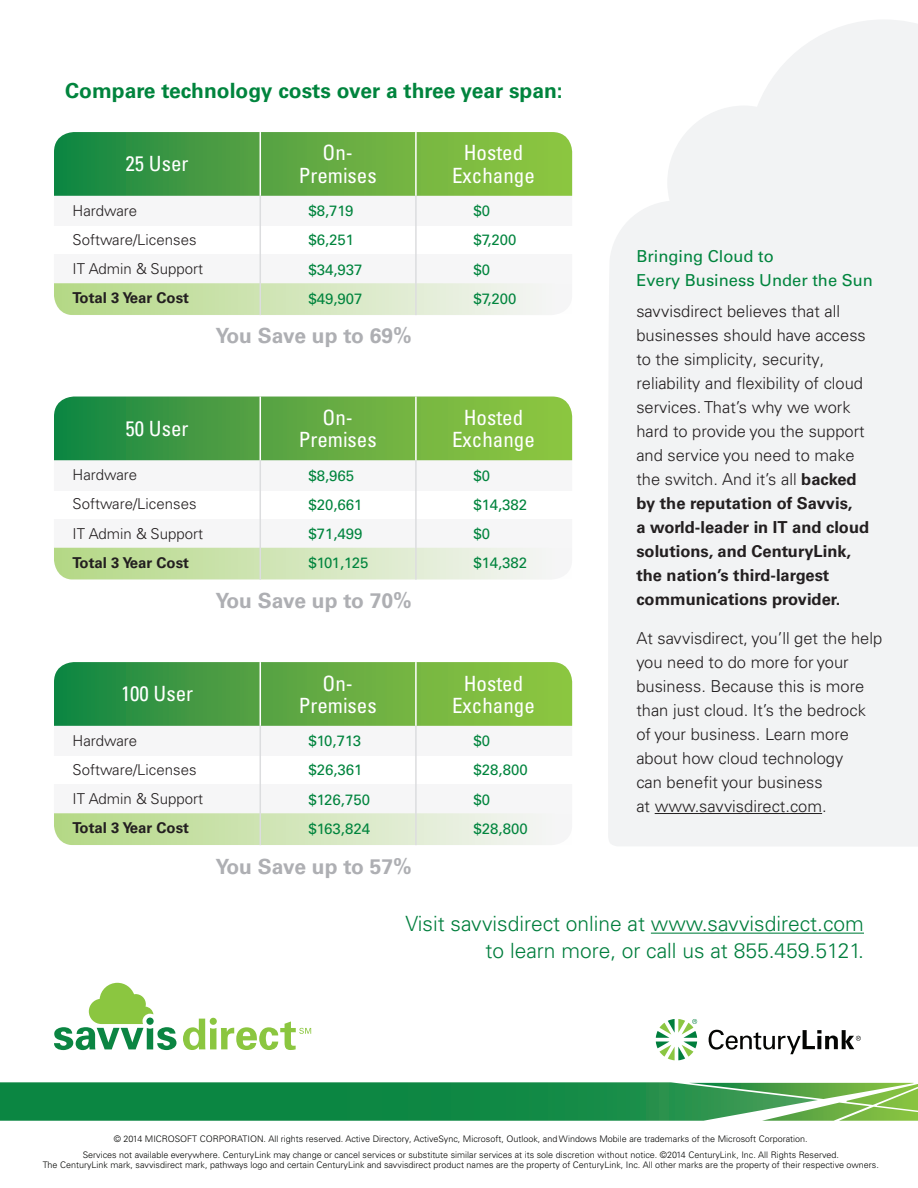
<style>
.page{position:relative;width:918px;height:1188px;background:#fff}
.page>*{position:absolute;margin:0;border:0;box-sizing:border-box;transform-origin:0 0}
.t1{font:condensed 21px/22.5px "Univers LT Std";color:#fff;text-align:center}
.t2{font:300 21px/27px "Univers LT Pro 45";color:#007e3d;text-align:right}
.t3{font:700 21px "Univers LT Pro 65";letter-spacing:-.01em;color:#aeafb3}
.t4{font:700 21px "Univers LT Pro 65";color:#00843d}
.t5{font:300 16.5px/24px "Univers LT Pro 45";color:#231f20}
.Text{font:16.5px/24px "Univers LT Pro 55 Roman";color:#00843d}
.Text-2{font:15px "Univers LT Pro 55 Roman";color:#00843d}
.Text-3{font:300 15px "Univers LT Pro 45";color:#231f20}
.Text-4{font:700 15px "Univers LT Pro 65";color:#231f20}
.t6{font:300 9px/15.6px "Univers LT Pro 45";color:#040503;text-align:center}
.s1{font-family:"Univers LT Pro 65";font-weight:700}
</style>
<div class="page">
<svg style="left:0;top:1082px;width:918px;height:39px;background:#2d9651"></svg>
<svg style="left:656px;top:1019px;width:41px;height:41px"></svg>
<svg style="left:709px;top:1030px;width:152px;height:24px"></svg>
<div style="left:210px;top:1018px;width:7px;height:7px;background:#8bc640;border-radius:50%"></div>
<svg style="left:54px;top:983px;width:122px;height:67px"></svg>
<svg style="left:183px;top:1019px;width:128px;height:31px"></svg>
<svg style="left:608px;top:20px;width:310px;height:826px;fill:#f2f3f4"></svg>
<hr style="left:655px;top:813px;width:167px;height:1px;background:#231f20">
<div style="left:54px;top:132px;width:518px;height:183px;background:#f6f6f7;border-radius:20px"></div>
<svg style="left:54px;top:132px;width:518px;height:64px;background:#5ca844"></svg>
<div style="left:54px;top:397px;width:518px;height:183px;background:#f6f6f7;border-radius:20px"></div>
<svg style="left:54px;top:397px;width:518px;height:63px;background:#5ba843"></svg>
<div style="left:54px;top:662px;width:518px;height:183px;background:#f6f6f7;border-radius:20px"></div>
<svg style="left:54px;top:662px;width:518px;height:64px;background:#5ca844"></svg>
<div style="left:49px;top:226px;width:527px;height:28px;background:#fff"></div>
<div style="left:49px;top:491px;width:527px;height:28px;background:#fff"></div>
<div style="left:49px;top:757px;width:527px;height:27px;background:#fff"></div>
<svg style="left:54px;top:283px;width:463px;height:32px;background:#d2e5b9"></svg>
<svg style="left:54px;top:548px;width:463px;height:31px;background:#d1e5b9"></svg>
<svg style="left:54px;top:813px;width:463px;height:32px;background:#d2e5b9"></svg>
<hr style="left:260px;top:132px;width:1px;height:64px;background:#fff">
<hr style="left:260px;top:196px;width:1px;height:119px;background:#dcdddf">
<hr style="left:260px;top:397px;width:1px;height:63px;background:#fff">
<hr style="left:260px;top:460px;width:1px;height:120px;background:#dcdddf">
<hr style="left:260px;top:662px;width:1px;height:64px;background:#fff">
<hr style="left:260px;top:726px;width:1px;height:119px;background:#dcdddf">
<hr style="left:415px;top:132px;width:2px;height:64px;background:#fff">
<hr style="left:415px;top:196px;width:2px;height:119px;background:#dcdddf">
<hr style="left:415px;top:397px;width:2px;height:63px;background:#fff">
<hr style="left:415px;top:460px;width:2px;height:120px;background:#dcdddf">
<hr style="left:415px;top:662px;width:2px;height:64px;background:#fff">
<hr style="left:415px;top:726px;width:2px;height:119px;background:#dcdddf">
<hr style="left:651px;top:933px;width:213px;height:1px;background:#007e3d">
<p class="t4" style="left:65px;top:78px;width:499px">Compare technology costs over a three year span:</p>
<p class="t1" style="left:126px;top:152px;width:64px">25 User</p>
<p class="Text-3" style="left:73px;top:201px;width:66px">Hardware</p>
<p class="Text-3" style="left:73px;top:230px;width:125px">Software/Licenses</p>
<p class="Text-3" style="left:73px;top:260px;width:132px">IT Admin &amp; Support</p>
<p class="Text-4" style="left:73px;top:289px;width:118px">Total 3 Year Cost</p>
<p class="t1" style="left:126px;top:416px;width:64px">50 User</p>
<p class="Text-3" style="left:73px;top:466px;width:66px">Hardware</p>
<p class="Text-3" style="left:73px;top:495px;width:125px">Software/Licenses</p>
<p class="Text-3" style="left:73px;top:524px;width:132px">IT Admin &amp; Support</p>
<p class="Text-4" style="left:73px;top:554px;width:118px">Total 3 Year Cost</p>
<p class="t1" style="left:121px;top:682px;width:74px">100 User</p>
<p class="Text-3" style="left:73px;top:731px;width:66px">Hardware</p>
<p class="Text-3" style="left:73px;top:760px;width:125px">Software/Licenses</p>
<p class="Text-3" style="left:73px;top:790px;width:132px">IT Admin &amp; Support</p>
<p class="Text-4" style="left:73px;top:819px;width:118px">Total 3 Year Cost</p>
<p class="t1" style="left:299px;top:141px;width:80px">On-<br>Premises</p>
<p class="t1" style="left:452px;top:141px;width:84px">Hosted<br>Exchange</p>
<p class="Text-2" style="left:308px;top:202px;width:47px">$8,719</p>
<p class="Text-2" style="left:308px;top:231px;width:47px">$6,251</p>
<p class="Text-2" style="left:308px;top:260px;width:56px">$34,937</p>
<p class="Text-2" style="left:308px;top:290px;width:56px">$49,907</p>
<p class="Text-2" style="left:474px;top:202px;width:18px">$0</p>
<p class="Text-2" style="left:474px;top:231px;width:45px">$7,200</p>
<p class="Text-2" style="left:474px;top:260px;width:18px">$0</p>
<p class="Text-2" style="left:474px;top:290px;width:45px">$7,200</p>
<p class="t3" style="left:216px;top:323px;width:198px">You Save up to 69%</p>
<p class="t1" style="left:299px;top:406px;width:80px">On-<br>Premises</p>
<p class="t1" style="left:452px;top:406px;width:84px">Hosted<br>Exchange</p>
<p class="Text-2" style="left:308px;top:466px;width:47px">$8,965</p>
<p class="Text-2" style="left:308px;top:495px;width:56px">$20,661</p>
<p class="Text-2" style="left:308px;top:525px;width:56px">$71,499</p>
<p class="Text-2" style="left:308px;top:554px;width:62px">$101,125</p>
<p class="Text-2" style="left:474px;top:466px;width:18px">$0</p>
<p class="Text-2" style="left:474px;top:495px;width:55px">$14,382</p>
<p class="Text-2" style="left:474px;top:525px;width:18px">$0</p>
<p class="Text-2" style="left:474px;top:554px;width:55px">$14,382</p>
<p class="t3" style="left:216px;top:588px;width:198px">You Save up to 70%</p>
<p class="t1" style="left:299px;top:671px;width:80px">On-<br>Premises</p>
<p class="t1" style="left:452px;top:671px;width:84px">Hosted<br>Exchange</p>
<p class="Text-2" style="left:308px;top:732px;width:54px">$10,713</p>
<p class="Text-2" style="left:308px;top:761px;width:56px">$26,361</p>
<p class="Text-2" style="left:308px;top:790px;width:63px">$126,750</p>
<p class="Text-2" style="left:308px;top:820px;width:63px">$163,824</p>
<p class="Text-2" style="left:474px;top:732px;width:18px">$0</p>
<p class="Text-2" style="left:474px;top:761px;width:56px">$28,800</p>
<p class="Text-2" style="left:474px;top:790px;width:18px">$0</p>
<p class="Text-2" style="left:474px;top:820px;width:56px">$28,800</p>
<p class="Text" style="left:636px;top:244px;width:238px">Bringing Cloud to<br>Every Business Under the Sun</p>
<p class="t5" style="left:636px;top:299px;width:234px">savvisdirect believes that all businesses should have access to the simplicity, security, reliability and flexibility of cloud services. That’s why we work hard to provide you the support and service you need to make the switch. And it’s all <span class="s1">backed by the reputation of Savvis,<br>a world-leader in IT and cloud solutions, and CenturyLink, the nation’s third-largest communications provider.</span></p>
<p class="t5" style="left:636px;top:626px;width:247px">At savvisdirect, you’ll get the help you need to do more for your business. Because this is more than just cloud. It’s the bedrock of your business. Learn more about how cloud technology<br>can benefit your business<br>at www.savvisdirect.com.</p>
<p class="t3" style="left:216px;top:854px;width:198px">You Save up to 57%</p>
<p class="t2" style="left:406px;top:910px;width:460px">Visit savvisdirect online at www.savvisdirect.com to learn more, or call us at 855.459.5121.</p>
<p class="t6" style="left:83px;top:1131px;width:758px">© 2014 MICROSOFT CORPORATION. All rights reserved. Active Directory, ActiveSync, Microsoft, Outlook, and Windows Mobile are trademarks of the Microsoft Corporation.<br>Services not available everywhere. CenturyLink may change or cancel services or substitute similar services at its sole discretion without notice. ©2014 CenturyLink, Inc. All Rights Reserved.</p>
<p class="t6" style="left:43px;top:1157px;width:838px">The CenturyLink mark, savvisdirect mark, pathways logo and certain CenturyLink and savvisdirect product names are the property of CenturyLink, Inc. All other marks are the property of their respective owners.</p>
</div>
